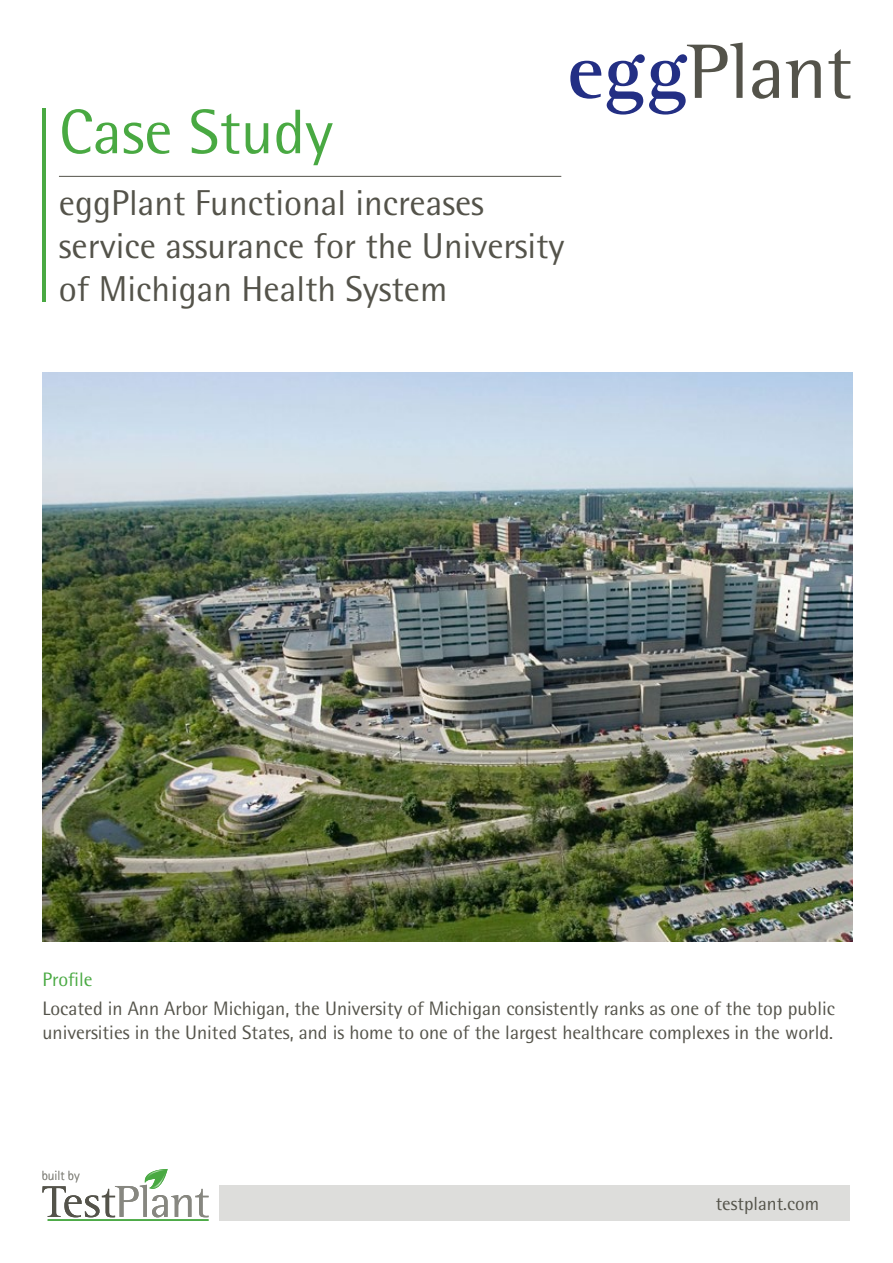
<style>
.page{position:relative;width:893px;height:1263px;background:#fff}
.page>*{position:absolute;margin:0;border:0;box-sizing:border-box;transform-origin:0 0}
.t1{font:63px "Rotis Semi Sans";color:#49a942}
.t2{font:36px/43.2px "Rotis Semi Sans";color:#54534a}
.t3{font:19.5px/24px "Rotis Semi Sans";color:#54534a}
.t4{font:19.5px "Rotis Semi Sans";color:#49a942}
.t5{font:18.9px "Rotis Semi Sans";color:#54534a}
.t6{font:300 13.35px "Rotis Sans Serif";color:#878780}
</style>
<div class="page">
<svg style="left:570px;top:61px;width:31px;height:38px"></svg>
<svg style="left:607px;top:43px;width:136px;height:72px"></svg>
<svg style="left:752px;top:60px;width:27px;height:39px"></svg>
<svg style="left:786px;top:60px;width:35px;height:38px"></svg>
<svg style="left:828px;top:49px;width:22px;height:50px"></svg>
<div style="left:219px;top:1185px;width:630px;height:36px;background:#dddddb"></div>
<svg style="left:42px;top:1169px;width:167px;height:52px"></svg>
<hr style="left:43px;top:108px;width:3px;height:194px;background:#49a942">
<hr style="left:59px;top:176px;width:502px;height:1px;background:#54534a">
<img style="left:43px;top:372px;width:809px;height:569px">
<h1 class="t1" style="left:59px;top:95px;width:276px">Case Study</h1>
<h2 class="t2" style="left:59px;top:181px;width:507px">eggPlant Functional increases service assurance for the University of Michigan Health System</h2>
<p class="t4" style="left:43px;top:968px;width:51px">Profile</p>
<p class="t3" style="left:43px;top:996px;width:794px">Located in Ann Arbor Michigan, the University of Michigan consistently ranks as one of the top public universities in the United States, and is home to one of the largest healthcare complexes in the world.</p>
<p class="t6" style="left:42px;top:1168px;width:40px">built by</p>
<p class="t5" style="left:716px;top:1192px;width:105px">testplant.com</p>
</div>
